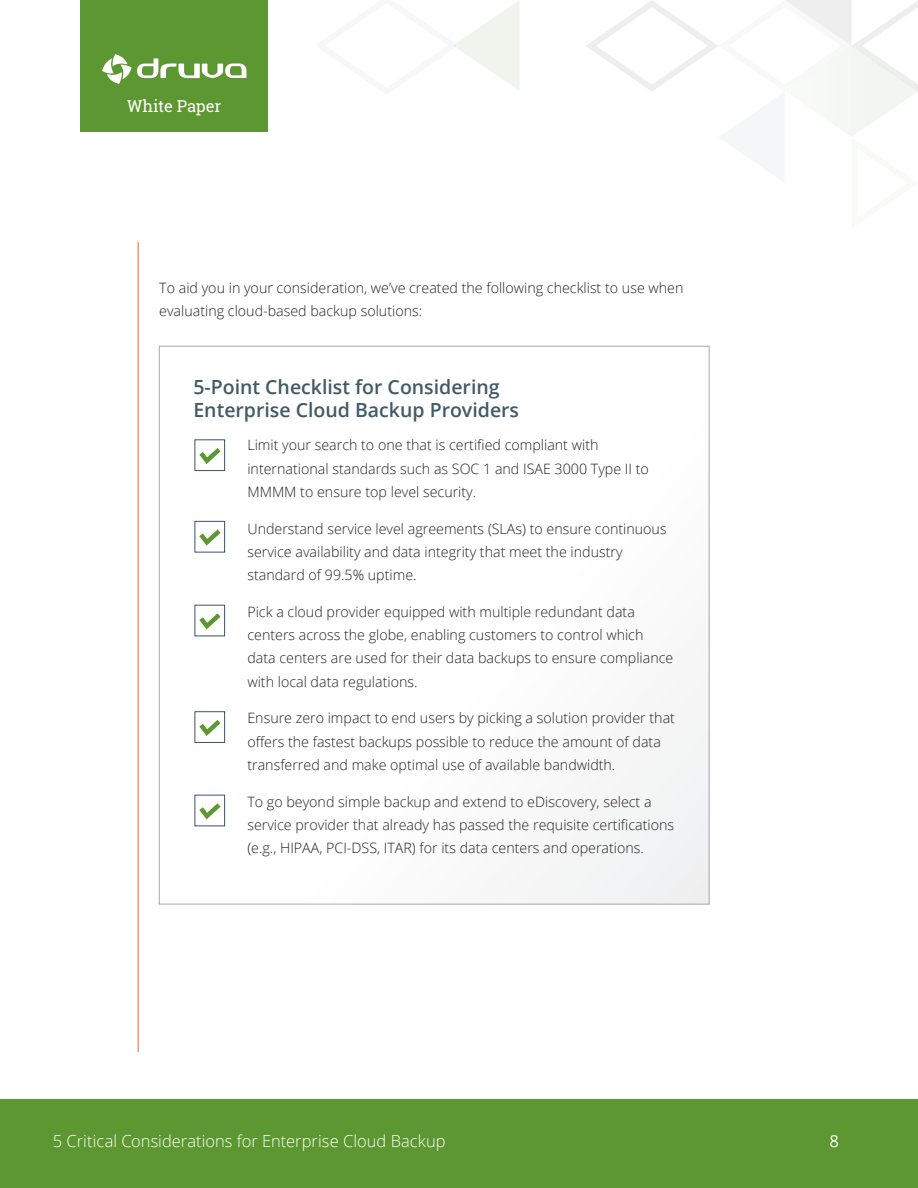
<style>
.page{position:relative;width:918px;height:1188px;background:#fff}
.page>*{position:absolute;margin:0;border:0;box-sizing:border-box;transform-origin:0 0}
.Body_Text{font:600 19.5px/23.2px "Open Sans";color:#415a67}
.t1{font:300 16.5px "Open Sans";color:#fff}
.t2{font:16.5px "Roboto Slab";letter-spacing:-.01em;color:#fff}
.t3{font:16.5px "Open Sans";color:#fff}
.Body_Text-2{font:300 14.25px/23.2px "Open Sans";color:#231f20}
</style>
<div class="page">
<div style="left:80px;top:0;width:188px;height:132px;background:#5c9731"></div>
<svg style="left:102px;top:54px;width:144px;height:30px"></svg>
<svg style="left:586px;top:0;width:332px;height:137px"></svg>
<svg style="left:453px;top:0;width:67px;height:91px"></svg>
<div style="left:0;top:1099px;width:918px;height:89px;background:#5c9731"></div>
<hr style="left:138px;top:242px;width:1px;height:810px;background:#f2642f">
<div style="left:195px;top:439px;width:30px;height:32px;border:1px solid #3a506e"></div>
<svg style="left:199px;top:448px;width:22px;height:16px"></svg>
<div style="left:195px;top:521px;width:30px;height:31px;border:1px solid #3a506e"></div>
<svg style="left:199px;top:530px;width:22px;height:16px"></svg>
<svg style="left:199px;top:613px;width:22px;height:16px"></svg>
<div style="left:195px;top:711px;width:30px;height:32px;border:1px solid #3a506e"></div>
<svg style="left:199px;top:720px;width:22px;height:16px"></svg>
<svg style="left:199px;top:803px;width:22px;height:16px"></svg>
<p class="t2" style="left:127px;top:95px;width:96px">White Paper</p>
<p class="Body_Text-2" style="left:159px;top:276px;width:526px">To aid you in your consideration, we’ve created the following checklist to use when evaluating cloud-based backup solutions:</p>
<p class="Body_Text" style="left:193px;top:375px;width:327px">5-Point Checklist for Considering<br>Enterprise Cloud Backup Providers</p>
<p class="Body_Text-2" style="left:247px;top:433px;width:403px">Limit your search to one that is certified compliant with international standards such as SOC 1 and ISAE 3000 Type II to<br>MMMM to ensure top level security.</p>
<p class="Body_Text-2" style="left:247px;top:516px;width:421px">Understand service level agreements (SLAs) to ensure continuous service availability and data integrity that meet the industry standard of 99.5% uptime.</p>
<p class="Body_Text-2" style="left:247px;top:600px;width:427px">Pick a cloud provider equipped with multiple redundant data centers across the globe, enabling customers to control which data centers are used for their data backups to ensure compliance with local data regulations.</p>
<p class="Body_Text-2" style="left:247px;top:706px;width:429px">Ensure zero impact to end users by picking a solution provider that offers the fastest backups possible to reduce the amount of data transferred and make optimal use of available bandwidth.</p>
<p class="Body_Text-2" style="left:247px;top:789px;width:428px">To go beyond simple backup and extend to eDiscovery, select a service provider that already has passed the requisite certifications (e.g., HIPAA, PCI-DSS, ITAR) for its data centers and operations.</p>
<p class="t1" style="left:53px;top:1129px;width:394px">5 Critical Considerations for Enterprise Cloud Backup</p>
<p class="t3" style="left:829px;top:1129px;width:11px">8</p>
</div>
